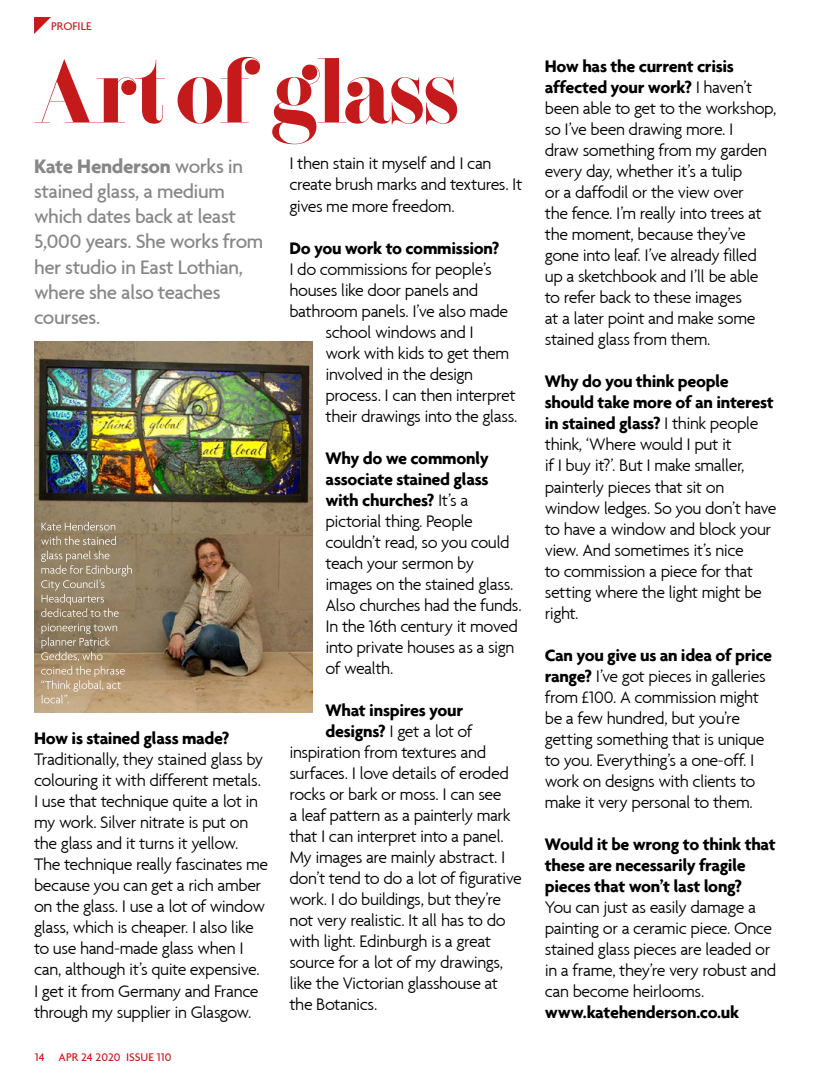
<style>
.page{position:relative;width:830px;height:1085px;background:#fff}
.page>*{position:absolute;margin:0;border:0;box-sizing:border-box;transform-origin:0 0}
.t1{font:800 88.5px "F Bella";letter-spacing:-.035em;color:#c41a1c}
.t2{font:500 21px/25.2px "Agenda";letter-spacing:-.025em;color:#878787}
.t3{font:300 18px/21px "Agenda";letter-spacing:-.03em;color:#000}
.t4{font:700 18px/21px "Agenda";letter-spacing:-.02em;color:#000}
.t5{font:500 12px "Agenda";color:#c41a1c}
.s1{font-weight:700}
</style>
<div class="page">
<svg style="left:34px;top:17px;width:17px;height:17px"></svg>
<img style="left:34px;top:342px;width:278px;height:370px">
<svg style="left:41px;top:623px;width:84px;height:80px;background:#ad9778"></svg>
<svg style="left:41px;top:536px;width:91px;height:81px;background:#9d8e74"></svg>
<svg style="left:42px;top:521px;width:73px;height:9px"></svg>
<p class="t5" style="left:51px;top:19px;width:42px">PROFILE</p>
<h1 class="t1" style="left:34px;top:40px;width:426px">Art of glass</h1>
<p class="t3" style="left:544px;top:56px;width:233px"><span class="s1">How has the current crisis affected your work?</span> I haven’t been able to get to the workshop, so I’ve been drawing more. I<br>draw something from my garden every day, whether it’s a tulip<br>or a daffodil or the view over<br>the fence. I’m really into trees at the moment, because they’ve gone into leaf. I’ve already filled up a sketchbook and I’ll be able to refer back to these images<br>at a later point and make some stained glass from them.</p>
<p class="t3" style="left:544px;top:371px;width:233px"><span class="s1">Why do you think people should take more of an interest in stained glass?</span> I think people think, ‘Where would I put it<br>if I buy it?’. But I make smaller, painterly pieces that sit on window ledges. So you don’t have to have a window and block your view. And sometimes it’s nice<br>to commission a piece for that setting where the light might be right.</p>
<p class="t3" style="left:544px;top:644px;width:229px"><span class="s1">Can you give us an idea of price range?</span> I’ve got pieces in galleries from £100. A commission might be a few hundred, but you’re getting something that is unique to you. Everything’s a one-off. I work on designs with clients to make it very personal to them.</p>
<p class="t4" style="left:544px;top:833px;width:232px">Would it be wrong to think that these are necessarily fragile pieces that won’t last long?</p>
<p class="t3" style="left:544px;top:896px;width:233px">You can just as easily damage a painting or a ceramic piece. Once stained glass pieces are leaded or in a frame, they’re very robust and can become heirlooms.</p>
<p class="t4" style="left:544px;top:1001px;width:196px">www.katehenderson.co.uk</p>
<p class="t3" style="left:289px;top:153px;width:234px">I then stain it myself and I can create brush marks and textures. It gives me more freedom.</p>
<p class="t4" style="left:289px;top:237px;width:211px">Do you work to commission?</p>
<p class="t3" style="left:289px;top:258px;width:204px">I do commissions for people’s</p>
<p class="t3" style="left:289px;top:279px;width:190px">houses like door panels and</p>
<p class="t3" style="left:289px;top:300px;width:220px">bathroom panels. I’ve also made</p>
<p class="t3" style="left:325px;top:321px;width:150px">school windows and I</p>
<p class="t3" style="left:325px;top:342px;width:185px">work with kids to get them</p>
<p class="t3" style="left:325px;top:363px;width:149px">involved in the design</p>
<p class="t3" style="left:325px;top:384px;width:192px">process. I can then interpret</p>
<p class="t3" style="left:325px;top:405px;width:193px">their drawings into the glass.</p>
<p class="t3" style="left:325px;top:447px;width:198px"><span class="s1">Why do we commonly associate stained glass with churches?</span> It’s a pictorial thing. People couldn’t read, so you could teach your sermon by images on the stained glass.<br>Also churches had the funds.<br>In the 16th century it moved into private houses as a sign of wealth.</p>
<p class="t4" style="left:325px;top:699px;width:139px">What inspires your</p>
<p class="t3" style="left:325px;top:720px;width:148px"><span class="s1">designs?</span> I get a lot of</p>
<p class="t3" style="left:289px;top:741px;width:198px">inspiration from textures and</p>
<p class="t3" style="left:289px;top:762px;width:221px">surfaces. I love details of eroded</p>
<p class="t3" style="left:289px;top:783px;width:214px">rocks or bark or moss. I can see</p>
<p class="t3" style="left:289px;top:804px;width:222px">a leaf pattern as a painterly mark</p>
<p class="t3" style="left:289px;top:825px;width:216px">that I can interpret into a panel.</p>
<p class="t3" style="left:289px;top:846px;width:217px">My images are mainly abstract. I</p>
<p class="t3" style="left:289px;top:867px;width:234px">don’t tend to do a lot of figurative</p>
<p class="t3" style="left:289px;top:888px;width:213px">work. I do buildings, but they’re</p>
<p class="t3" style="left:289px;top:909px;width:218px">not very realistic. It all has to do</p>
<p class="t3" style="left:289px;top:930px;width:203px">with light. Edinburgh is a great</p>
<p class="t3" style="left:289px;top:951px;width:215px">source for a lot of my drawings,</p>
<p class="t3" style="left:289px;top:972px;width:210px">like the Victorian glasshouse at</p>
<p class="t3" style="left:289px;top:993px;width:89px">the Botanics.</p>
<p class="t2" style="left:34px;top:153px;width:231px"><span class="s1">Kate Henderson</span> works in stained glass, a medium which dates back at least<br>5,000 years. She works from her studio in East Lothian, where she also teaches courses.</p>
<p class="t4" style="left:34px;top:727px;width:197px">How is stained glass made?</p>
<p class="t3" style="left:34px;top:748px;width:235px">Traditionally, they stained glass by colouring it with different metals.<br>I use that technique quite a lot in my work. Silver nitrate is put on the glass and it turns it yellow.<br>The technique really fascinates me because you can get a rich amber on the glass. I use a lot of window glass, which is cheaper. I also like to use hand-made glass when I can, although it’s quite expensive.<br>I get it from Germany and France through my supplier in Glasgow.</p>
<p class="t5" style="left:35px;top:1049px;width:138px">14 APR 24 2020 ISSUE 110</p>
</div>
